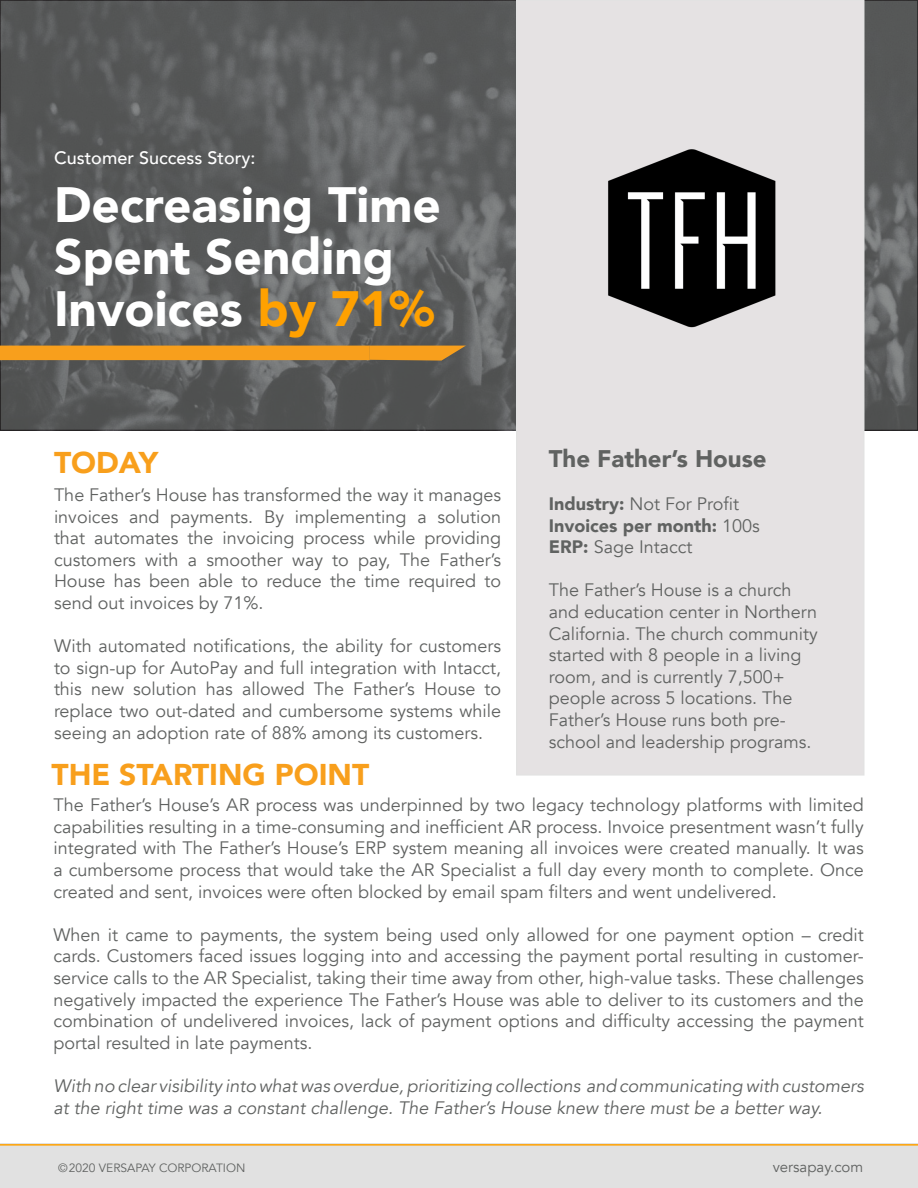
<style>
.page{position:relative;width:918px;height:1188px;background:#fff}
.page>*{position:absolute;margin:0;border:0;box-sizing:border-box;transform-origin:0 0}
.t1{font:900 49.5px/51.9px "Avenir";color:#fff}
.t2{font:900 30px "Avenir";color:#f89f1c}
.t3{font:900 24px "Avenir";color:#606261}
.t4{font:18px/21.6px "Avenir";color:#606261;text-align:justify}
.t5{font:italic 18px/21.6px "Avenir";color:#606261}
.t6{font:500 18px "Avenir";color:#fff}
.t7{font:900 18px "Avenir";color:#606261}
.t8{font:15px "Avenir";color:#606261}
.t9{font:12px "Avenir";color:#606261}
.s1{color:#ffa101}
.s2{font-weight:900}
.s3{font-weight:400}
</style>
<div class="page">
<svg style="left:2px;top:2px;width:914px;height:427px;background:#5d5e5e"></svg>
<div style="left:0;top:1144px;width:918px;height:44px;background:#e1e1e1"></div>
<div style="left:517px;top:0;width:347px;height:775px;background:#e5e2e3"></div>
<div style="left:0;top:346px;width:370px;height:14px;background:#f89f1c"></div>
<hr style="left:0;top:1144px;width:918px;height:2px;background:#ffa101">
<svg style="left:370px;top:346px;width:96px;height:15px"></svg>
<img style="left:608px;top:149px;width:168px;height:179px">
<p class="t6" style="left:54px;top:143px;width:203px">Customer Success Story:</p>
<p class="t1" style="left:54px;top:178px;width:388px">Decreasing Time<br>Spent Sending<br>Invoices <span class="s1">by 71%</span></p>
<p class="t2" style="left:54px;top:437px;width:106px">TODAY</p>
<p class="t4" style="left:54px;top:484px;width:449px">The Father’s House has transformed the way it manages invoices and payments. By implementing a solution that automates the invoicing process while providing customers with a smoother way to pay, The Father’s House has been able to reduce the time required to send out invoices by 71%.</p>
<p class="t4" style="left:54px;top:636px;width:449px">With automated notifications, the ability for customers to sign-up for AutoPay and full integration with Intacct, this new solution has allowed The Father’s House to replace two out-dated and cumbersome systems while seeing an adoption rate of 88% among its customers.</p>
<p class="t2" style="left:51px;top:749px;width:319px">THE STARTING POINT</p>
<p class="t3" style="left:549px;top:438px;width:219px">The Father’s House</p>
<p class="t4" style="left:549px;top:493px;width:192px"><span class="s2">Industry:</span> Not For Profit</p>
<p class="t7" style="left:549px;top:510px;width:212px">Invoices per month: <span class="s3">100s</span></p>
<p class="t4" style="left:549px;top:537px;width:145px"><span class="s2">ERP:</span> Sage Intacct</p>
<p class="t4" style="left:549px;top:580px;width:271px;text-align:left">The Father’s House is a church and education center in Northern<br>California. The church community started with 8 people in a living room, and is currently 7,500+ people across 5 locations. The<br>Father’s House runs both pre&shy;school and leadership programs.</p>
<p class="t4" style="left:53px;top:795px;width:812px">The Father’s House’s AR process was underpinned by two legacy technology platforms with limited capabilities resulting in a time-consuming and inefficient AR process. Invoice presentment wasn’t fully integrated with The Father’s House’s ERP system meaning all invoices were created manually. It was a cumbersome process that would take the AR Specialist a full day every month to complete. Once created and sent, invoices were often blocked by email spam filters and went undelivered.</p>
<p class="t4" style="left:53px;top:924px;width:812px">When it came to payments, the system being used only allowed for one payment option – credit cards. Customers faced issues logging into and accessing the payment portal resulting in customer&shy;service calls to the AR Specialist, taking their time away from other, high-value tasks. These challenges negatively impacted the experience The Father’s House was able to deliver to its customers and the combination of undelivered invoices, lack of payment options and difficulty accessing the payment portal resulted in late payments.</p>
<p class="t5" style="left:53px;top:1075px;width:812px">With no clear visibility into what was overdue, prioritizing collections and communicating with customers at the right time was a constant challenge. The Father’s House knew there must be a better way.</p>
<p class="t9" style="left:58px;top:1161px;width:189px">©2020 VERSAPAY CORPORATION</p>
<p class="t8" style="left:773px;top:1158px;width:92px">versapay.com</p>
</div>
